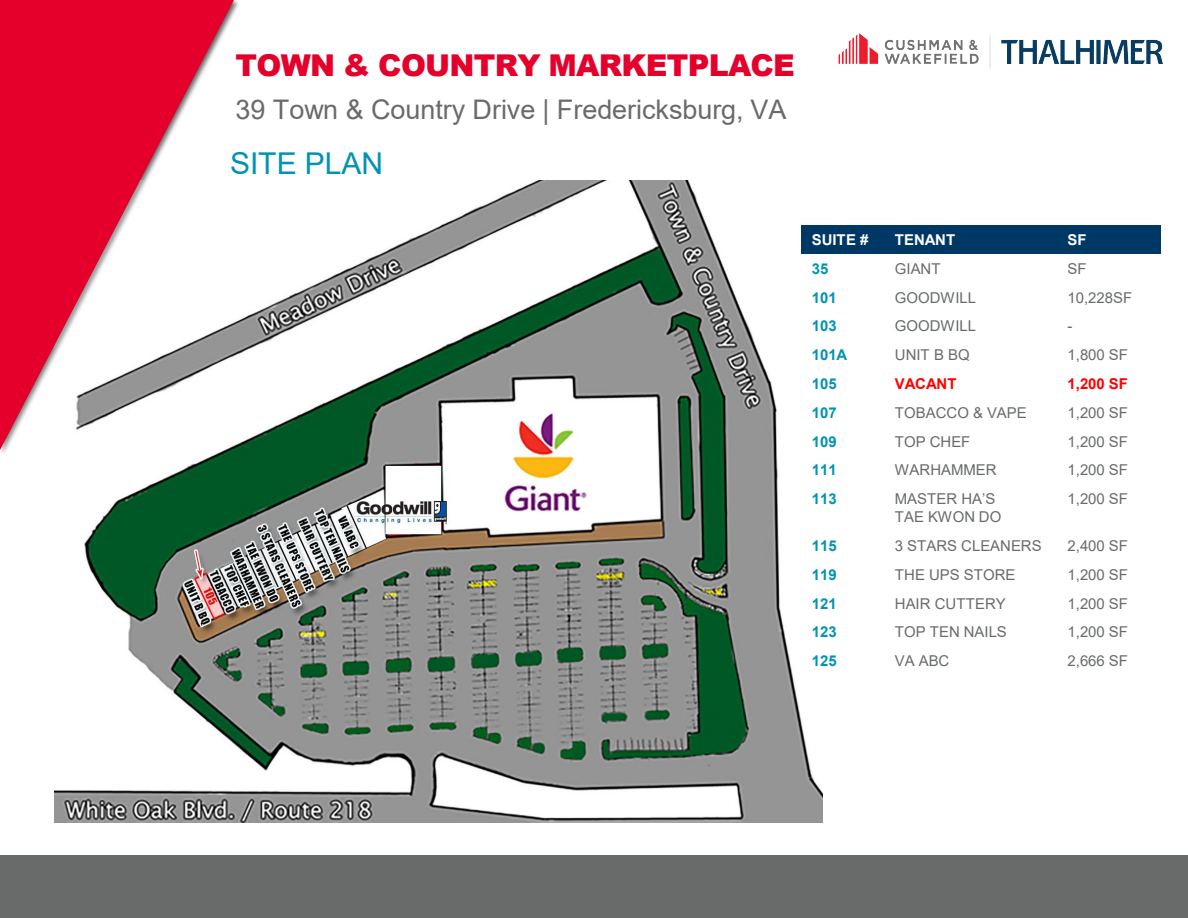
<style>
.page{position:relative;width:1188px;height:918px;background:#fff}
.page>*{position:absolute;margin:0;border:0;box-sizing:border-box;transform-origin:0 0}
.t1{font:900 30px "Arial";letter-spacing:-.025em;color:#e4002b}
.t2{font:30px "Arial";color:#0093b2}
.t3{font:27px "Arial";color:#696b6b}
.t4{font:15px "Arial";color:#686b6b}
.t5{font:700 15px "Arial";color:#0093b2}
.t6{font:15px "Arial";color:#696b6b}
.t7{font:700 15px "Arial";color:#fff}
.t8{font:700 15px "Arial";letter-spacing:-.005em;color:#f00}
</style>
<div class="page">
<div style="left:0;top:855px;width:1188px;height:63px;background:#696b6b"></div>
<img style="left:838px;top:33px;width:325px;height:35px">
<img style="left:54px;top:180px;width:769px;height:642px">
<div style="left:801px;top:225px;width:83px;height:29px;background:#003865"></div>
<div style="left:884px;top:225px;width:173px;height:29px;background:#003865"></div>
<div style="left:1057px;top:225px;width:104px;height:29px;background:#003865"></div>
<img style="left:0;top:0;width:244px;height:460px">
<svg style="left:0;top:0;width:234px;height:450px;fill:#e4002b"></svg>
<h1 class="t1" style="left:235px;top:43px;width:561px">TOWN &amp; COUNTRY MARKETPLACE</h1>
<h2 class="t3" style="left:235px;top:90px;width:553px">39 Town &amp; Country Drive | Fredericksburg, VA</h2>
<p class="t2" style="left:230px;top:143px;width:155px">SITE PLAN</p>
<p class="t7" style="left:812px;top:229px;width:58px">SUITE #</p>
<p class="t7" style="left:895px;top:229px;width:62px">TENANT</p>
<p class="t7" style="left:1068px;top:229px;width:21px">SF</p>
<p class="t5" style="left:812px;top:258px;width:18px">35</p>
<p class="t4" style="left:895px;top:258px;width:47px">GIANT</p>
<p class="t4" style="left:1068px;top:258px;width:21px">SF</p>
<p class="t5" style="left:812px;top:287px;width:26px">101</p>
<p class="t4" style="left:895px;top:287px;width:83px">GOODWILL</p>
<p class="t4" style="left:1068px;top:287px;width:66px">10,228SF</p>
<p class="t5" style="left:812px;top:316px;width:26px">103</p>
<p class="t4" style="left:895px;top:316px;width:83px">GOODWILL</p>
<p class="t4" style="left:1068px;top:316px;width:6px">-</p>
<p class="t5" style="left:812px;top:344px;width:37px">101A</p>
<p class="t6" style="left:895px;top:345px;width:76px">UNIT B BQ</p>
<p class="t6" style="left:1068px;top:345px;width:62px">1,800 SF</p>
<p class="t5" style="left:812px;top:373px;width:26px">105</p>
<p class="t8" style="left:895px;top:373px;width:63px">VACANT</p>
<p class="t8" style="left:1068px;top:373px;width:62px">1,200 SF</p>
<p class="t5" style="left:812px;top:402px;width:26px">107</p>
<p class="t4" style="left:895px;top:402px;width:133px">TOBACCO &amp; VAPE</p>
<p class="t4" style="left:1068px;top:402px;width:62px">1,200 SF</p>
<p class="t5" style="left:812px;top:431px;width:26px">109</p>
<p class="t4" style="left:895px;top:431px;width:77px">TOP CHEF</p>
<p class="t4" style="left:1068px;top:431px;width:62px">1,200 SF</p>
<p class="t5" style="left:812px;top:460px;width:26px">111</p>
<p class="t4" style="left:895px;top:460px;width:103px">WARHAMMER</p>
<p class="t4" style="left:1068px;top:460px;width:62px">1,200 SF</p>
<p class="t5" style="left:812px;top:488px;width:26px">113</p>
<p class="t4" style="left:895px;top:489px;width:102px">MASTER HA’S</p>
<p class="t4" style="left:895px;top:507px;width:108px">TAE KWON DO</p>
<p class="t4" style="left:1068px;top:489px;width:62px">1,200 SF</p>
<p class="t5" style="left:812px;top:535px;width:26px">115</p>
<p class="t4" style="left:895px;top:535px;width:148px">3 STARS CLEANERS</p>
<p class="t4" style="left:1068px;top:535px;width:62px">2,400 SF</p>
<p class="t5" style="left:812px;top:564px;width:26px">119</p>
<p class="t4" style="left:895px;top:564px;width:122px">THE UPS STORE</p>
<p class="t4" style="left:1068px;top:564px;width:62px">1,200 SF</p>
<p class="t5" style="left:812px;top:593px;width:26px">121</p>
<p class="t6" style="left:895px;top:593px;width:112px">HAIR CUTTERY</p>
<p class="t6" style="left:1068px;top:593px;width:62px">1,200 SF</p>
<p class="t5" style="left:812px;top:622px;width:26px">123</p>
<p class="t4" style="left:895px;top:622px;width:114px">TOP TEN NAILS</p>
<p class="t4" style="left:1068px;top:622px;width:62px">1,200 SF</p>
<p class="t5" style="left:812px;top:650px;width:26px">125</p>
<p class="t4" style="left:895px;top:651px;width:56px">VA ABC</p>
<p class="t4" style="left:1068px;top:651px;width:62px">2,666 SF</p>
</div>
